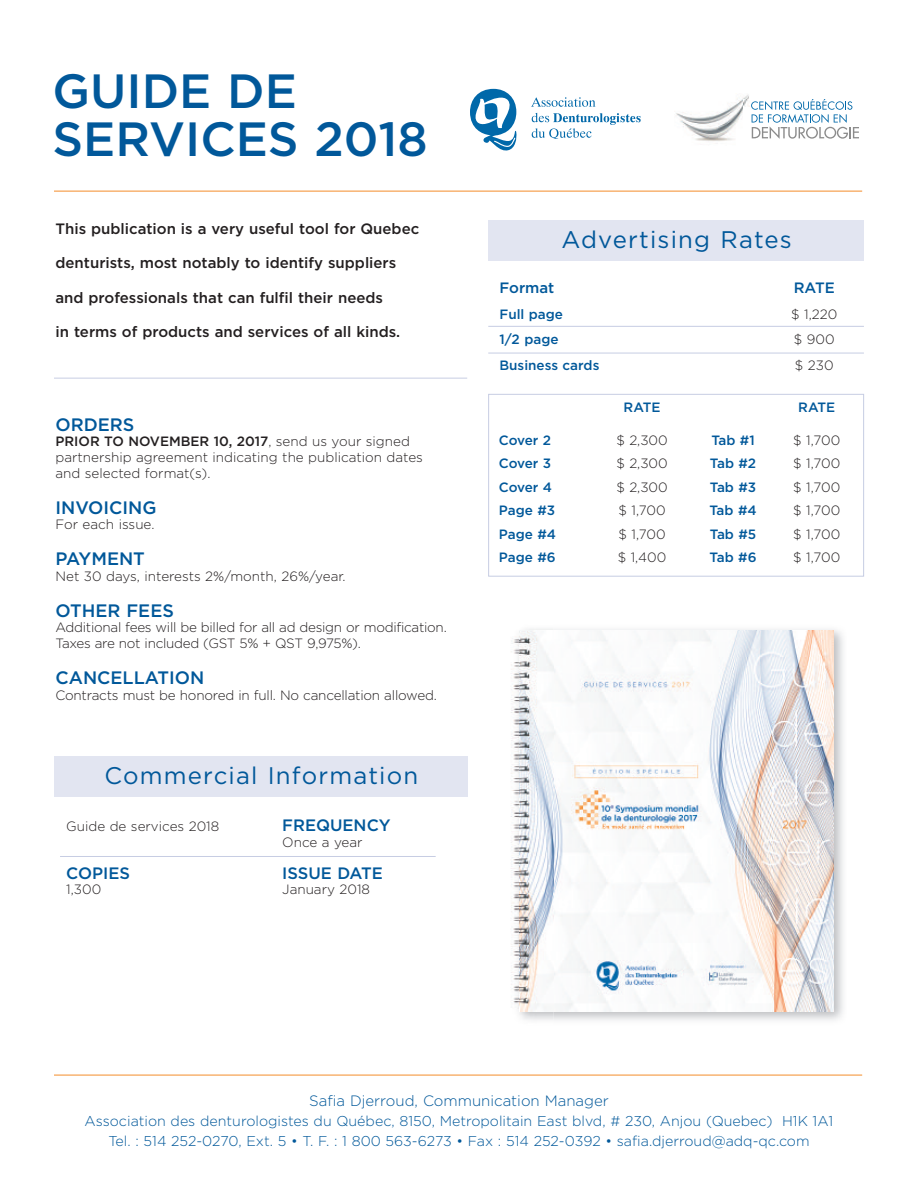
<style>
.page{position:relative;width:918px;height:1188px;background:#fff}
.page>*{position:absolute;margin:0;border:0;box-sizing:border-box;transform-origin:0 0}
.t1{font:500 48px/48px "Gotham";color:#01589a}
.t2{font:24px "Gotham";letter-spacing:.05em;color:#01589a}
.t3{font:500 18px "Gotham";color:#01589a}
.t4{font:500 16.5px "Gotham";color:#01589a}
.t5{font:500 15px "Gotham";color:#231f20}
.t6{font:300 15px "Gotham";color:#01589a}
.t7{font:500 15px "Gotham";color:#01589a}
.t8{font:300 14.25px/20px "Gotham";color:#01589a;text-align:center}
.t9{font:300 13.5px/15.8px "Gotham";letter-spacing:-.005em;color:#231f20}
.t10{font:500 13.5px "Gotham";color:#01589a}
.s1{font-weight:500}
</style>
<div class="page">
<svg style="left:531px;top:97px;width:64px;height:10px"></svg>
<svg style="left:532px;top:113px;width:109px;height:26px"></svg>
<svg style="left:470px;top:89px;width:47px;height:62px"></svg>
<svg style="left:751px;top:100px;width:108px;height:39px"></svg>
<hr style="left:54px;top:191px;width:808px;height:1px;background:#f48d2b">
<hr style="left:54px;top:1075px;width:808px;height:1px;background:#f48d2b">
<img style="left:676px;top:94px;width:73px;height:47px">
<img style="left:743px;top:100px;width:6px;height:41px">
<div style="left:488px;top:220px;width:376px;height:41px;background:#e2e5f1"></div>
<hr style="left:488px;top:353px;width:376px;height:1px;background:#c7cde3">
<hr style="left:488px;top:326px;width:376px;height:1px;background:#c7cde3">
<div style="left:488px;top:394px;width:376px;height:183px;border:1px solid #c7cde3"></div>
<div style="left:54px;top:756px;width:413px;height:40px;background:#e2e5f1"></div>
<hr style="left:60px;top:856px;width:376px;height:1px;background:#c7cde3">
<hr style="left:54px;top:378px;width:413px;height:1px;background:#c7cde3">
<img style="left:553px;top:629px;width:290px;height:391px">
<img style="left:553px;top:631px;width:281px;height:380px">
<img style="left:511px;top:629px;width:42px;height:391px">
<img style="left:520px;top:631px;width:33px;height:380px">
<h1 class="t1" style="left:52px;top:68px;width:377px">GUIDE DE<br>SERVICES 2018</h1>
<p class="t5" style="left:56px;top:220px;width:365px">This publication is a very useful tool for Quebec</p>
<p class="t5" style="left:56px;top:255px;width:342px">denturists, most notably to identify suppliers</p>
<p class="t5" style="left:55px;top:289px;width:329px">and professionals that can fulfil their needs</p>
<p class="t5" style="left:56px;top:324px;width:346px">in terms of products and services of all kinds.</p>
<h3 class="t3" style="left:56px;top:414px;width:80px">ORDERS</h3>
<p class="t9" style="left:55px;top:434px;width:369px"><span class="s1">PRIOR TO NOVEMBER 10, 2017</span>, send us your signed partnership agreement indicating the publication dates and selected format(s).</p>
<h3 class="t3" style="left:56px;top:497px;width:102px">INVOICING</h3>
<p class="t9" style="left:56px;top:517px;width:100px">For each issue.</p>
<h3 class="t3" style="left:56px;top:548px;width:91px">PAYMENT</h3>
<p class="t9" style="left:56px;top:568px;width:292px">Net 30 days, interests 2%/month, 26%/year.</p>
<h3 class="t3" style="left:56px;top:600px;width:120px">OTHER FEES</h3>
<p class="t9" style="left:56px;top:620px;width:393px">Additional fees will be billed for all ad design or modification.<br>Taxes are not included (GST 5% + QST 9,975%).</p>
<h3 class="t3" style="left:56px;top:667px;width:150px">CANCELLATION</h3>
<p class="t9" style="left:56px;top:687px;width:383px">Contracts must be honored in full. No cancellation allowed.</p>
<h2 class="t2" style="left:104px;top:762px;width:315px">Commercial Information</h2>
<p class="t9" style="left:66px;top:819px;width:154px">Guide de services 2018</p>
<p class="t4" style="left:282px;top:816px;width:110px">FREQUENCY</p>
<p class="t9" style="left:282px;top:834px;width:82px">Once a year</p>
<p class="t4" style="left:66px;top:863px;width:65px">COPIES</p>
<p class="t4" style="left:282px;top:863px;width:102px">ISSUE DATE</p>
<p class="t9" style="left:66px;top:882px;width:37px">1,300</p>
<p class="t9" style="left:282px;top:882px;width:89px">January 2018</p>
<h2 class="t2" style="left:562px;top:226px;width:232px">Advertising Rates</h2>
<p class="t7" style="left:500px;top:279px;width:56px">Format</p>
<p class="t7" style="left:794px;top:279px;width:43px">RATE</p>
<p class="t10" style="left:500px;top:306px;width:65px">Full page</p>
<p class="t9" style="left:791px;top:306px;width:48px">$ 1,220</p>
<p class="t10" style="left:500px;top:332px;width:61px">1/2 page</p>
<p class="t9" style="left:794px;top:332px;width:42px">$ 900</p>
<p class="t10" style="left:500px;top:357px;width:101px">Business cards</p>
<p class="t9" style="left:795px;top:357px;width:40px">$ 230</p>
<p class="t10" style="left:624px;top:399px;width:39px">RATE</p>
<p class="t10" style="left:798px;top:399px;width:39px">RATE</p>
<p class="t10" style="left:499px;top:432px;width:54px">Cover 2</p>
<p class="t9" style="left:616px;top:432px;width:53px">$ 2,300</p>
<p class="t10" style="left:711px;top:432px;width:45px">Tab #1</p>
<p class="t9" style="left:793px;top:432px;width:49px">$ 1,700</p>
<p class="t10" style="left:499px;top:456px;width:54px">Cover 3</p>
<p class="t9" style="left:616px;top:456px;width:53px">$ 2,300</p>
<p class="t10" style="left:710px;top:456px;width:48px">Tab #2</p>
<p class="t9" style="left:793px;top:456px;width:49px">$ 1,700</p>
<p class="t10" style="left:499px;top:479px;width:55px">Cover 4</p>
<p class="t9" style="left:616px;top:479px;width:53px">$ 2,300</p>
<p class="t10" style="left:710px;top:479px;width:48px">Tab #3</p>
<p class="t9" style="left:793px;top:479px;width:49px">$ 1,700</p>
<p class="t10" style="left:499px;top:503px;width:58px">Page #3</p>
<p class="t9" style="left:619px;top:503px;width:49px">$ 1,700</p>
<p class="t10" style="left:709px;top:503px;width:49px">Tab #4</p>
<p class="t9" style="left:793px;top:503px;width:49px">$ 1,700</p>
<p class="t10" style="left:499px;top:526px;width:59px">Page #4</p>
<p class="t9" style="left:619px;top:526px;width:49px">$ 1,700</p>
<p class="t10" style="left:710px;top:526px;width:48px">Tab #5</p>
<p class="t9" style="left:793px;top:526px;width:49px">$ 1,700</p>
<p class="t10" style="left:499px;top:550px;width:58px">Page #6</p>
<p class="t9" style="left:618px;top:550px;width:50px">$ 1,400</p>
<p class="t10" style="left:710px;top:550px;width:48px">Tab #6</p>
<p class="t9" style="left:793px;top:550px;width:49px">$ 1,700</p>
<p class="t6" style="left:309px;top:1092px;width:301px">Safia Djerroud, Communication Manager</p>
<p class="t8" style="left:85px;top:1111px;width:750px">Association des denturologistes du Québec, 8150, Metropolitain East blvd, # 230, Anjou (Quebec) H1K 1A1<br>Tel. : 514 252-0270, Ext. 5 • T. F. : 1 800 563-6273 • Fax : 514 252-0392 • safia.djerroud@adq-qc.com</p>
</div>
